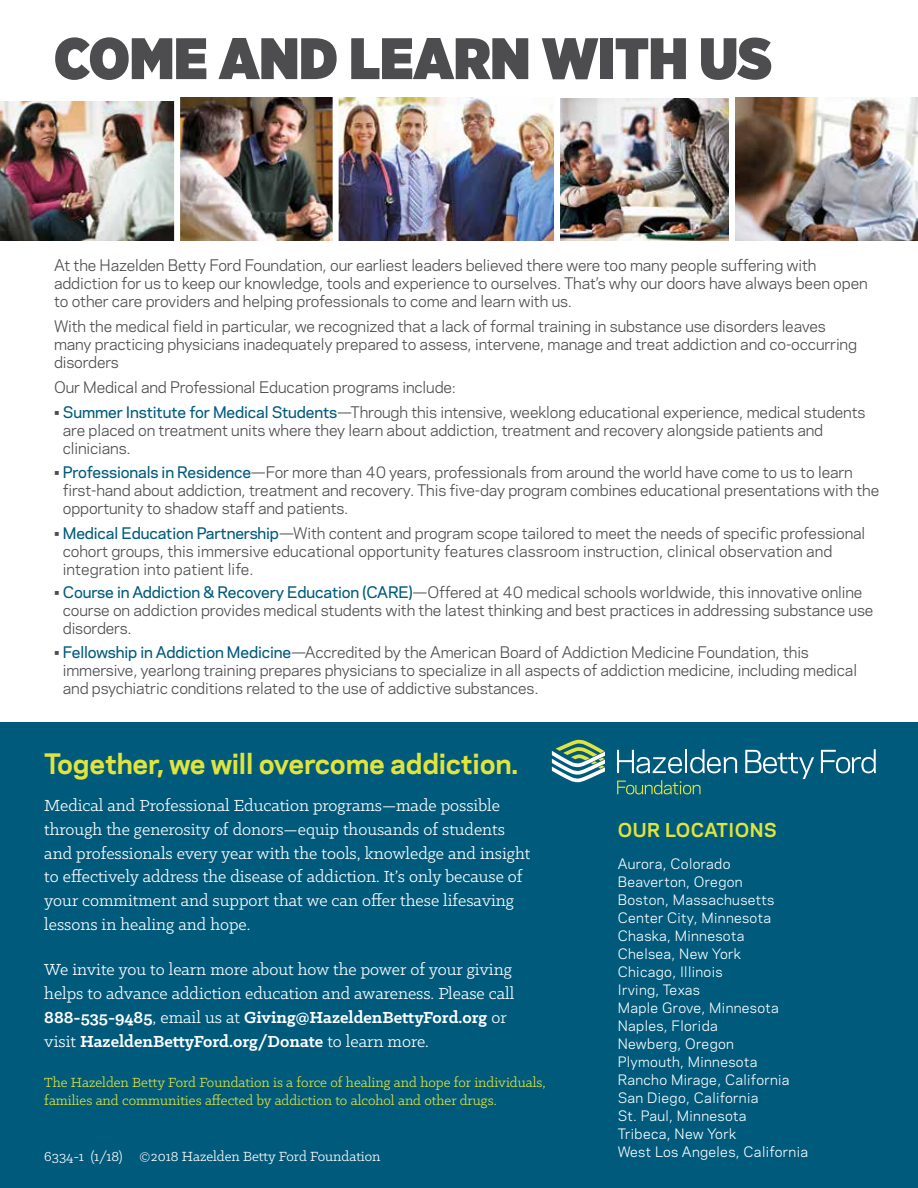
<style>
.page{position:relative;width:918px;height:1188px;background:#fff}
.page>*{position:absolute;margin:0;border:0;box-sizing:border-box;transform-origin:0 0}
.t1{font:900 58.35px "Gotham Narrow";color:#4d4d4f}
.t2{font:700 26.55px "Polaris";letter-spacing:-.01em;color:#e1e43c}
.t3{font:18.15px/24px "Klinic Slab";color:#fff}
.t4{font:700 18px "Polaris";letter-spacing:.025em;color:#e1e43c}
.t5{font:15px/18px "Polaris";letter-spacing:-.01em;color:#4d4d4f}
.t6{font:15px/18px "Klinic Slab";color:#e1e43c}
.t7{font:15px "Klinic Slab";color:#fff}
.t8{font:13.5px/18px "Polaris";letter-spacing:.025em;color:#fff}
.s1{font-weight:500;color:#005a7c}
.s2{font-weight:700}
</style>
<div class="page">
<div style="left:0;top:723px;width:918px;height:465px;background:#005a7c"></div>
<svg style="left:552px;top:739px;width:53px;height:43px"></svg>
<svg style="left:617px;top:780px;width:84px;height:14px"></svg>
<svg style="left:617px;top:750px;width:65px;height:23px"></svg>
<hr style="left:685px;top:749px;width:2px;height:24px;background:#fff">
<svg style="left:690px;top:749px;width:47px;height:24px"></svg>
<svg style="left:745px;top:750px;width:69px;height:29px"></svg>
<svg style="left:821px;top:749px;width:55px;height:24px"></svg>
<img style="left:0;top:101px;width:174px;height:140px">
<img style="left:342px;top:98px;width:576px;height:143px">
<img style="left:180px;top:98px;width:162px;height:143px">
<div style="left:333px;top:85px;width:6px;height:184px;background:#fff"></div>
<div style="left:554px;top:85px;width:6px;height:184px;background:#fff"></div>
<div style="left:729px;top:85px;width:6px;height:184px;background:#fff"></div>
<h1 class="t1" style="left:54px;top:19px;width:720px">COME AND LEARN WITH US</h1>
<p class="t5" style="left:54px;top:256px;width:815px">At the Hazelden Betty Ford Foundation, our earliest leaders believed there were too many people suffering with addiction for us to keep our knowledge, tools and experience to ourselves. That’s why our doors have always been open to other care providers and helping professionals to come and learn with us.</p>
<p class="t5" style="left:54px;top:317px;width:805px">With the medical field in particular, we recognized that a lack of formal training in substance use disorders leaves many practicing physicians inadequately prepared to assess, intervene, manage and treat addiction and co-occurring disorders</p>
<p class="t5" style="left:54px;top:377px;width:404px">Our Medical and Professional Education programs include:</p>
<p class="t5" style="left:63px;top:402px;width:804px;text-indent:-9px">• <span class="s1">Summer Institute for Medical Students</span>—Through this intensive, weeklong educational experience, medical students are placed on treatment units where they learn about addiction, treatment and recovery alongside patients and clinicians.</p>
<p class="t5" style="left:63px;top:463px;width:818px;text-indent:-9px">• <span class="s1">Professionals in Residence</span>—For more than 40 years, professionals from around the world have come to us to learn first-hand about addiction, treatment and recovery. This five-day program combines educational presentations with the opportunity to shadow staff and patients.</p>
<p class="t5" style="left:63px;top:524px;width:804px;text-indent:-9px">• <span class="s1">Medical Education Partnership</span>—With content and program scope tailored to meet the needs of specific professional cohort groups, this immersive educational opportunity features classroom instruction, clinical observation and integration into patient life.</p>
<p class="t5" style="left:63px;top:582px;width:812px;text-indent:-9px">• <span class="s1">Course in Addiction &amp; Recovery Education (CARE)</span>—Offered at 40 medical schools worldwide, this innovative online course on addiction provides medical students with the latest thinking and best practices in addressing substance use disorders.</p>
<p class="t5" style="left:63px;top:643px;width:796px;text-indent:-9px">• <span class="s1">Fellowship in Addiction Medicine</span>—Accredited by the American Board of Addiction Medicine Foundation, this immersive, yearlong training prepares physicians to specialize in all aspects of addiction medicine, including medical and psychiatric conditions related to the use of addictive substances.</p>
<h2 class="t2" style="left:44px;top:744px;width:475px">Together, we will overcome addiction.</h2>
<p class="t3" style="left:44px;top:792px;width:488px">Medical and Professional Education programs—made possible through the generosity of donors—equip thousands of students and professionals every year with the tools, knowledge and insight to effectively address the disease of addiction. It’s only because of your commitment and support that we can offer these lifesaving lessons in healing and hope.</p>
<p class="t3" style="left:44px;top:957px;width:472px">We invite you to learn more about how the power of your giving helps to advance addiction education and awareness. Please call <span class="s2">888-535-9485</span>, email us at <span class="s2">Giving@HazeldenBettyFord.org</span> or visit <span class="s2">HazeldenBettyFord.org/Donate</span> to learn more.</p>
<p class="t6" style="left:44px;top:1073px;width:503px">The Hazelden Betty Ford Foundation is a force of healing and hope for individuals, families and communities affected by addiction to alcohol and other drugs.</p>
<p class="t7" style="left:44px;top:1147px;width:338px">6334-1 (1/18) ©2018 Hazelden Betty Ford Foundation</p>
<p class="t4" style="left:618px;top:817px;width:161px">OUR LOCATIONS</p>
<p class="t8" style="left:618px;top:854px;width:192px">Aurora, Colorado<br>Beaverton, Oregon<br>Boston, Massachusetts<br>Center City, Minnesota<br>Chaska, Minnesota<br>Chelsea, New York<br>Chicago, Illinois<br>Irving, Texas<br>Maple Grove, Minnesota<br>Naples, Florida<br>Newberg, Oregon<br>Plymouth, Minnesota<br>Rancho Mirage, California<br>San Diego, California<br>St. Paul, Minnesota<br>Tribeca, New York<br>West Los Angeles, California</p>
</div>
